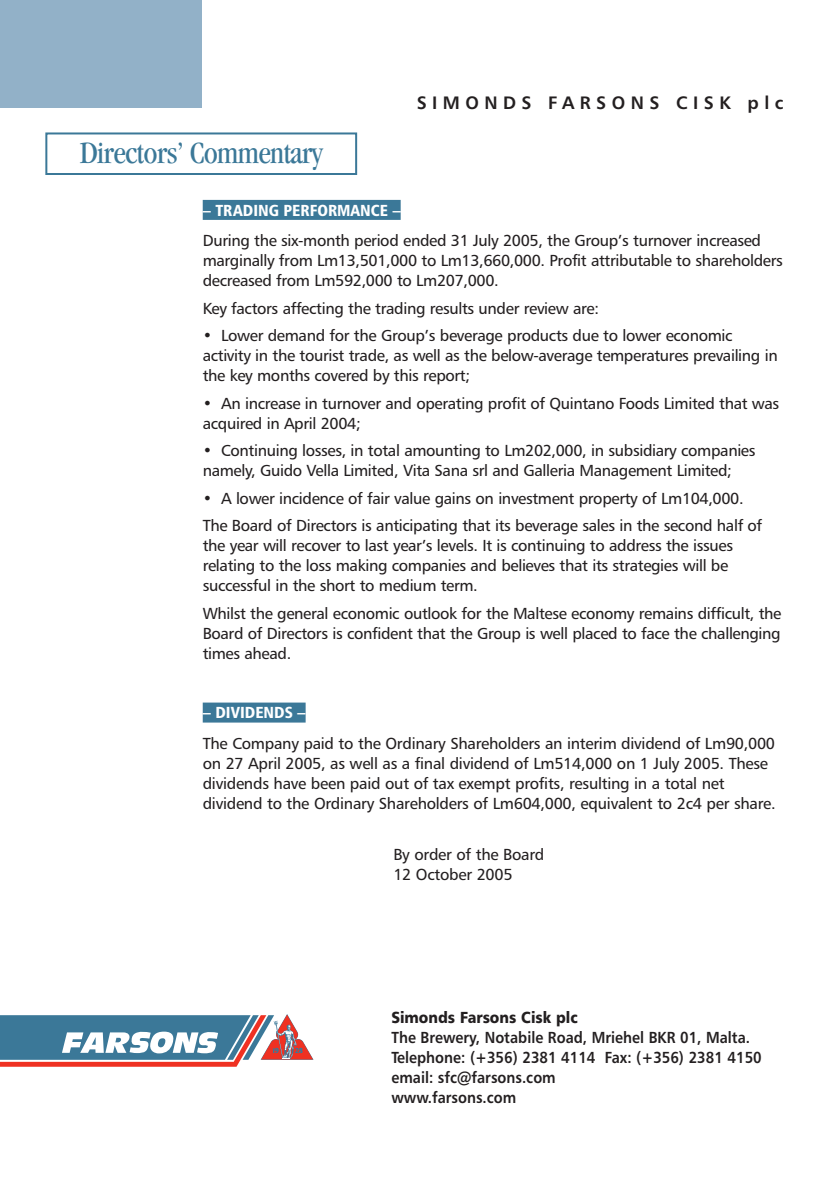
<style>
.page{position:relative;width:840px;height:1190px;background:#fff}
.page>*{position:absolute;margin:0;border:0;box-sizing:border-box;transform-origin:0 0}
.t1{font:condensed 32px "Garamond";letter-spacing:-.02em;color:#3b7898}
.t2{font:18px "Humanist 777 BT Bold B";letter-spacing:.3em;color:#231f20}
.t3{font:16px/20px "Humanist 777 BT Roman B";letter-spacing:-.025em;color:#231f20}
.t4{font:16px/20px "Humanist 777 BT Bold B";color:#231f20;scale:.9 1}
.t5{font:16px "Humanist 777 BT Black Condensed B";color:#fff}
.t6{font:16px "Humanist 777 BT Black B";color:#231f20;scale:.9 1}
</style>
<div class="page">
<div style="left:0;top:0;width:201px;height:108px;background:#92b1c8"></div>
<div style="left:45px;top:132px;width:312px;height:43px;border:2px solid #3b7898"></div>
<div style="left:203px;top:200px;width:198px;height:20px;background:#3b7898"></div>
<div style="left:203px;top:703px;width:103px;height:20px;background:#3b7898"></div>
<svg style="left:0;top:1014px;width:314px;height:53px"></svg>
<p class="t2" style="left:417px;top:96px;width:368px">SIMONDS FARSONS CISK plc</p>
<h1 class="t1" style="left:80px;top:140px;width:244px">Directors’ Commentary</h1>
<p class="t5" style="left:203px;top:204px;width:199px">– TRADING PERFORMANCE –</p>
<p class="t3" style="left:203px;top:232px;width:582px">During the six-month period ended 31 July 2005, the Group’s turnover increased marginally from Lm13,501,000 to Lm13,660,000. Profit attributable to shareholders decreased from Lm592,000 to Lm207,000.</p>
<p class="t3" style="left:203px;top:300px;width:398px">Key factors affecting the trading results under review are:</p>
<p class="t3" style="left:203px;top:327px;width:577px">• Lower demand for the Group’s beverage products due to lower economic activity in the tourist trade, as well as the below-average temperatures prevailing in the key months covered by this report;</p>
<p class="t3" style="left:203px;top:395px;width:578px">• An increase in turnover and operating profit of Quintano Foods Limited that was acquired in April 2004;</p>
<p class="t3" style="left:203px;top:442px;width:554px">• Continuing losses, in total amounting to Lm202,000, in subsidiary companies namely, Guido Vella Limited, Vita Sana srl and Galleria Management Limited;</p>
<p class="t3" style="left:203px;top:486px;width:561px;line-height:27.4px">• A lower incidence of fair value gains on investment property of Lm104,000.<br>The Board of Directors is anticipating that its beverage sales in the second half of</p>
<p class="t3" style="left:203px;top:537px;width:532px">the year will recover to last year’s levels. It is continuing to address the issues relating to the loss making companies and believes that its strategies will be successful in the short to medium term.</p>
<p class="t3" style="left:203px;top:605px;width:580px;text-align:justify">Whilst the general economic outlook for the Maltese economy remains difficult, the Board of Directors is confident that the Group is well placed to face the challenging times ahead.</p>
<p class="t5" style="left:203px;top:707px;width:104px">– DIVIDENDS –</p>
<p class="t3" style="left:203px;top:735px;width:575px">The Company paid to the Ordinary Shareholders an interim dividend of Lm90,000 on 27 April 2005, as well as a final dividend of Lm514,000 on 1 July 2005. These dividends have been paid out of tax exempt profits, resulting in a total net dividend to the Ordinary Shareholders of Lm604,000, equivalent to 2c4 per share.</p>
<p class="t3" style="left:393px;top:846px;width:153px">By order of the Board<br>12 October 2005</p>
<p class="t6" style="left:391px;top:1012px;width:209px">Simonds Farsons Cisk plc</p>
<p class="t4" style="left:391px;top:1029px;width:413px">The Brewery, Notabile Road, Mriehel BKR 01, Malta.<br>Telephone: (+356) 2381 4114 Fax: (+356) 2381 4150 email: sfc@farsons.com<br>www.farsons.com</p>
</div>
